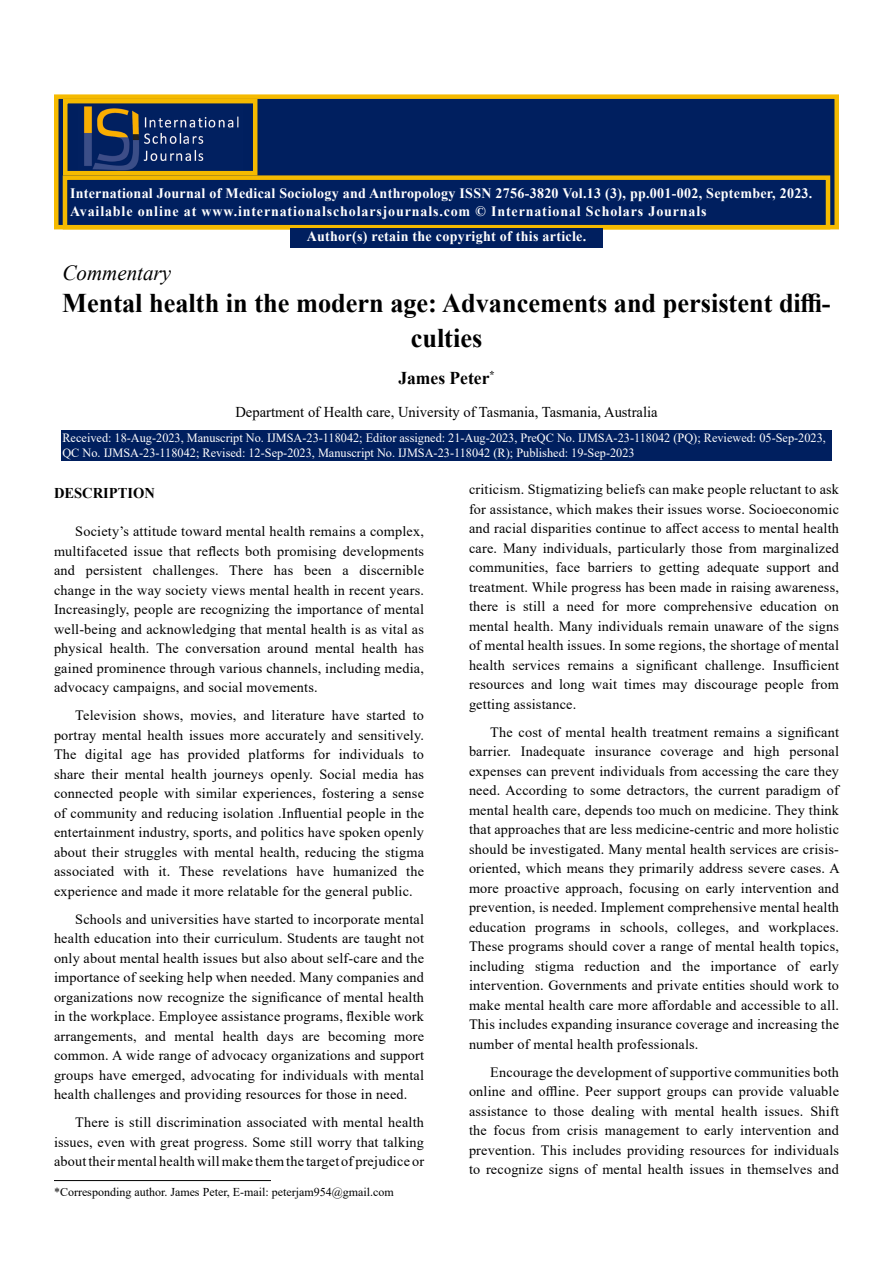
<style>
.page{position:relative;width:893px;height:1263px;background:#fff}
.page>*{position:absolute;margin:0;border:0;box-sizing:border-box;transform-origin:0 0}
.t1{font:700 27px/35.4px "Times New Roman";color:#000;text-align:center}
.t2{font:italic 21.6px "Times New Roman";color:#000}
.t3{font:700 18px "Times New Roman";color:#000}
.t4{font:15px "Times New Roman";color:#000}
.t5{font:700 15px "Times New Roman";color:#000}
.t6{font:700 14.4px/17.2px "Times New Roman";letter-spacing:.02em;color:#fff}
.t7{font:14.25px/19.5px "Times New Roman";letter-spacing:.015em;color:#000;text-align:justify}
.t8{font:12.6px/15.1px "Times New Roman";color:#fff}
.t9{font:12px "Times New Roman";color:#000}
</style>
<div class="page">
<div style="left:54px;top:94px;width:785px;height:135px;background:#001f5f;border:4px solid #f5ba00"></div>
<div style="left:63px;top:175px;width:767px;height:54px;background:#001f5f;border:4px solid #f5ba00"></div>
<img style="left:84px;top:106px;width:155px;height:64px">
<div style="left:63px;top:99px;width:194px;height:76px;border:4px solid #f5ba00"></div>
<div style="left:290px;top:228px;width:313px;height:20px;background:#001f5f"></div>
<div style="left:61px;top:430px;width:771px;height:30px;background:#001f5f"></div>
<hr style="left:54px;top:1180px;width:217px;height:1px;background:#000">
<p class="t6" style="left:70px;top:184px;width:744px">International Journal of Medical Sociology and Anthropology ISSN 2756-3820 Vol.13 (3), pp.001-002, September, 2023.<br>Available online at www.internationalscholarsjournals.com © International Scholars Journals</p>
<p class="t6" style="left:307px;top:227px;width:281px">Author(s) retain the copyright of this article.</p>
<p class="t2" style="left:62px;top:258px;width:110px">Commentary</p>
<p class="t1" style="left:62px;top:284px;width:770px">Mental health in the modern age: Advancements and persistent diffi&shy;culties</p>
<p class="t3" style="left:398px;top:365px;width:98px">James Peter<sup>*</sup></p>
<p class="t4" style="left:235px;top:401px;width:424px">Department of Health care, University of Tasmania, Tasmania, Australia</p>
<p class="t8" style="left:62px;top:430px;width:765px">Received: 18-Aug-2023, Manuscript No. IJMSA-23-118042; Editor assigned: 21-Aug-2023, PreQC No. IJMSA-23-118042 (PQ); Reviewed: 05-Sep-2023,<br>QC No. IJMSA-23-118042; Revised: 12-Sep-2023, Manuscript No. IJMSA-23-118042 (R); Published: 19-Sep-2023</p>
<p class="t5" style="left:54px;top:482px;width:103px">DESCRIPTION</p>
<p class="t7" style="left:54px;top:521px;width:372px;text-indent:21px">Society’s attitude toward mental health remains a complex, multifaceted issue that reflects both promising developments and persistent challenges. There has been a discernible change in the way society views mental health in recent years.<br>Increasingly, people are recognizing the importance of mental well-being and acknowledging that mental health is as vital as physical health. The conversation around mental health has gained prominence through various channels, including media, advocacy campaigns, and social movements.</p>
<p class="t7" style="left:54px;top:705px;width:372px;text-indent:21px">Television shows, movies, and literature have started to portray mental health issues more accurately and sensitively.<br>The digital age has provided platforms for individuals to share their mental health journeys openly. Social media has connected people with similar experiences, fostering a sense of community and reducing isolation .Influential people in the entertainment industry, sports, and politics have spoken openly about their struggles with mental health, reducing the stigma associated with it. These revelations have humanized the experience and made it more relatable for the general public.</p>
<p class="t7" style="left:54px;top:909px;width:372px;text-indent:21px">Schools and universities have started to incorporate mental health education into their curriculum. Students are taught not only about mental health issues but also about self-care and the importance of seeking help when needed. Many companies and organizations now recognize the significance of mental health in the workplace. Employee assistance programs, flexible work arrangements, and mental health days are becoming more common. A wide range of advocacy organizations and support groups have emerged, advocating for individuals with mental health challenges and providing resources for those in need.</p>
<p class="t7" style="left:54px;top:1112px;width:372px;text-indent:21px">There is still discrimination associated with mental health issues, even with great progress. Some still worry that talking about their mental health will make them the target of prejudice or</p>
<p class="t7" style="left:469px;top:479px;width:372px">criticism. Stigmatizing beliefs can make people reluctant to ask for assistance, which makes their issues worse. Socioeconomic and racial disparities continue to affect access to mental health care. Many individuals, particularly those from marginalized communities, face barriers to getting adequate support and treatment. While progress has been made in raising awareness, there is still a need for more comprehensive education on mental health. Many individuals remain unaware of the signs of mental health issues. In some regions, the shortage of mental health services remains a significant challenge. Insufficient resources and long wait times may discourage people from getting assistance.</p>
<p class="t7" style="left:469px;top:722px;width:372px;text-indent:21px">The cost of mental health treatment remains a significant barrier. Inadequate insurance coverage and high personal expenses can prevent individuals from accessing the care they need. According to some detractors, the current paradigm of mental health care, depends too much on medicine. They think that approaches that are less medicine-centric and more holistic should be investigated. Many mental health services are crisis&shy;oriented, which means they primarily address severe cases. A more proactive approach, focusing on early intervention and prevention, is needed. Implement comprehensive mental health education programs in schools, colleges, and workplaces.<br>These programs should cover a range of mental health topics, including stigma reduction and the importance of early intervention. Governments and private entities should work to make mental health care more affordable and accessible to all.<br>This includes expanding insurance coverage and increasing the number of mental health professionals.</p>
<p class="t7" style="left:469px;top:1062px;width:372px;text-indent:21px">Encourage the development of supportive communities both online and offline. Peer support groups can provide valuable assistance to those dealing with mental health issues. Shift the focus from crisis management to early intervention and prevention. This includes providing resources for individuals to recognize signs of mental health issues in themselves and</p>
<p class="t9" style="left:54px;top:1184px;width:341px">*Corresponding author. James Peter, E-mail: peterjam954@gmail.com</p>
</div>
